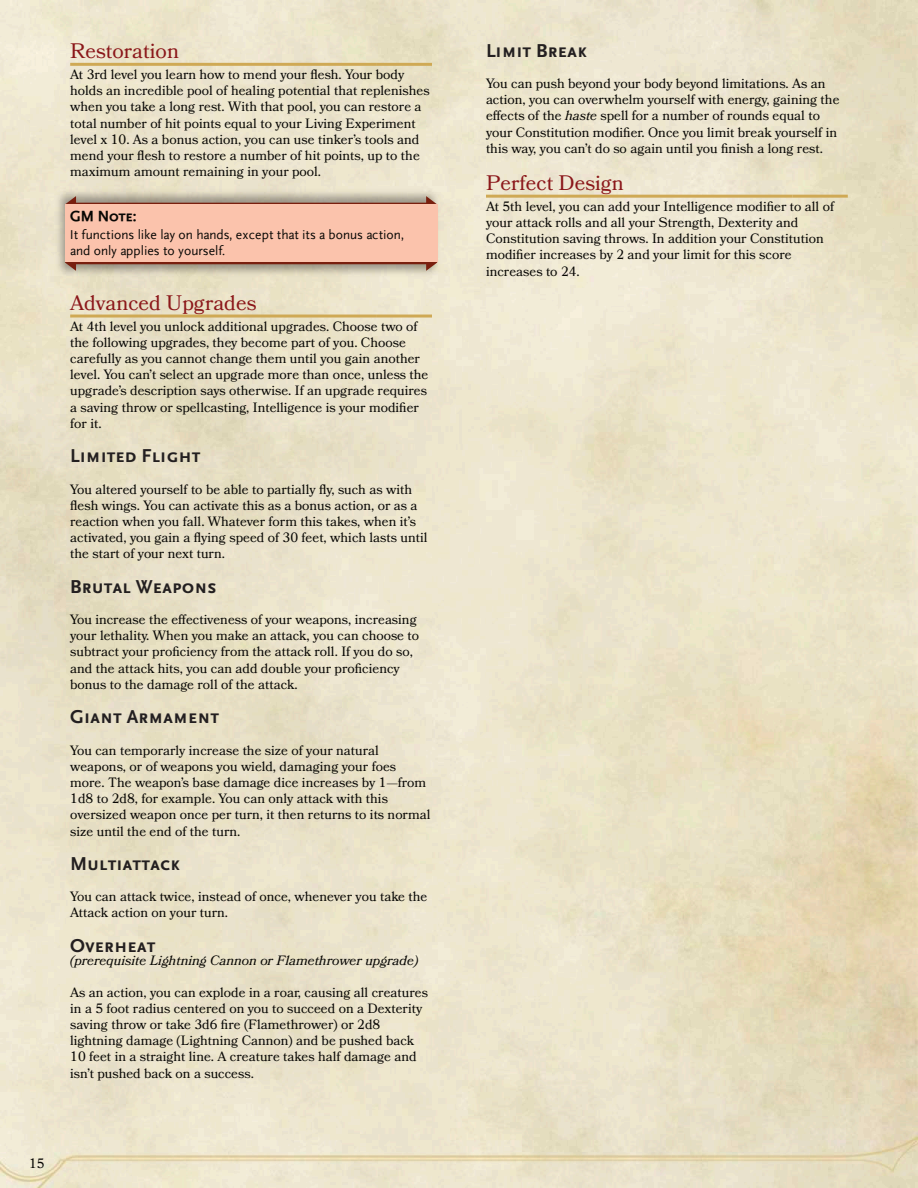
<style>
.page{position:relative;width:918px;height:1188px;background:#fff}
.page>*{position:absolute;margin:0;border:0;box-sizing:border-box;transform-origin:0 0}
.t1{font:21px "Bookmania";color:#8b171a}
.t2{font:700 19.5px "Scala Sans Caps";color:#231f20}
.t3{font:700 15px "Scaly Sans Caps";color:#080704}
.t4{font:13.5px/16.2px "Bookmania";color:#080704}
.t5{font:13.5px/16.2px "Scaly Sans";color:#080704}
.t6{font:italic 13.5px "Bookmania";color:#080704}
.s1{font-style:italic}
</style>
<div class="page">
<img style="left:55px;top:188px;width:385px;height:90px">
<hr style="left:377px;top:63px;width:55px;height:3px;background:#cfa955">
<hr style="left:70px;top:63px;width:307px;height:3px;background:#cfa955">
<svg style="left:65px;top:196px;width:11px;height:9px"></svg>
<svg style="left:426px;top:262px;width:11px;height:9px"></svg>
<svg style="left:426px;top:196px;width:11px;height:9px"></svg>
<svg style="left:65px;top:262px;width:11px;height:9px"></svg>
<hr style="left:74px;top:203px;width:354px;height:3px;background:#791f0e">
<hr style="left:74px;top:261px;width:354px;height:3px;background:#791f0e">
<div style="left:65px;top:205px;width:372px;height:57px;background:#fbc3ac"></div>
<hr style="left:377px;top:315px;width:55px;height:3px;background:#cfa955">
<hr style="left:70px;top:315px;width:307px;height:3px;background:#cfa955">
<hr style="left:793px;top:195px;width:55px;height:3px;background:#cfa955">
<hr style="left:486px;top:195px;width:307px;height:3px;background:#cfa955">
<h1 class="t1" style="left:70px;top:42px;width:110px">Restoration</h1>
<p class="t4" style="left:70px;top:67px;width:361px">At 3rd level you learn how to mend your flesh. Your body holds an incredible pool of healing potential that replenishes when you take a long rest. With that pool, you can restore a total number of hit points equal to your Living Experiment level x 10. As a bonus action, you can use tinker’s tools and mend your flesh to restore a number of hit points, up to the maximum amount remaining in your pool.</p>
<p class="t3" style="left:70px;top:208px;width:68px">GM Note:</p>
<p class="t5" style="left:70px;top:227px;width:335px">It functions like lay on hands, except that its a bonus action, and only applies to yourself.</p>
<h1 class="t1" style="left:70px;top:294px;width:188px">Advanced Upgrades</h1>
<p class="t4" style="left:70px;top:319px;width:360px">At 4th level you unlock additional upgrades. Choose two of the following upgrades, they become part of you. Choose carefully as you cannot change them until you gain another level. You can’t select an upgrade more than once, unless the upgrade’s description says otherwise. If an upgrade requires a saving throw or spellcasting, Intelligence is your modifier for it.</p>
<h2 class="t2" style="left:70px;top:445px;width:132px">Limited Flight</h2>
<p class="t4" style="left:70px;top:482px;width:359px">You altered yourself to be able to partially fly, such as with flesh wings. You can activate this as a bonus action, or as a reaction when you fall. Whatever form this takes, when it’s activated, you gain a flying speed of 30 feet, which lasts until the start of your next turn.</p>
<h2 class="t2" style="left:70px;top:576px;width:148px">Brutal Weapons</h2>
<p class="t4" style="left:70px;top:613px;width:350px">You increase the effectiveness of your weapons, increasing your lethality. When you make an attack, you can choose to subtract your proficiency from the attack roll. If you do so, and the attack hits, you can add double your proficiency bonus to the damage roll of the attack.</p>
<h2 class="t2" style="left:70px;top:706px;width:151px">Giant Armament</h2>
<p class="t4" style="left:70px;top:743px;width:362px">You can temporarly increase the size of your natural weapons, or of weapons you wield, damaging your foes more. The weapon’s base damage dice increases by 1—from 1d8 to 2d8, for example. You can only attack with this oversized weapon once per turn, it then returns to its normal size until the end of the turn.</p>
<h2 class="t2" style="left:70px;top:853px;width:112px">Multiattack</h2>
<p class="t4" style="left:70px;top:890px;width:359px">You can attack twice, instead of once, whenever you take the<br>Attack action on your turn.</p>
<h2 class="t2" style="left:70px;top:935px;width:87px">Overheat</h2>
<p class="t6" style="left:70px;top:955px;width:350px">(prerequisite Lightning Cannon or Flamethrower upgrade)</p>
<p class="t4" style="left:70px;top:985px;width:359px">As an action, you can explode in a roar, causing all creatures in a 5 foot radius centered on you to succeed on a Dexterity saving throw or take 3d6 fire (Flamethrower) or 2d8 lightning damage (Lightning Cannon) and be pushed back 10 feet in a straight line. A creature takes half damage and isn’t pushed back on a success.</p>
<p class="t4" style="left:29px;top:1156px;width:17px">15</p>
<h2 class="t2" style="left:486px;top:40px;width:103px">Limit Break</h2>
<p class="t4" style="left:486px;top:77px;width:355px">You can push beyond your body beyond limitations. As an action, you can overwhelm yourself with energy, gaining the effects of the <span class="s1">haste</span> spell for a number of rounds equal to your Constitution modifier. Once you limit break yourself in this way, you can’t do so again until you finish a long rest.</p>
<h1 class="t1" style="left:486px;top:174px;width:139px">Perfect Design</h1>
<p class="t4" style="left:486px;top:199px;width:350px">At 5th level, you can add your Intelligence modifier to all of your attack rolls and all your Strength, Dexterity and Constitution saving throws. In addition your Constitution modifier increases by 2 and your limit for this score increases to 24.</p>
</div>
